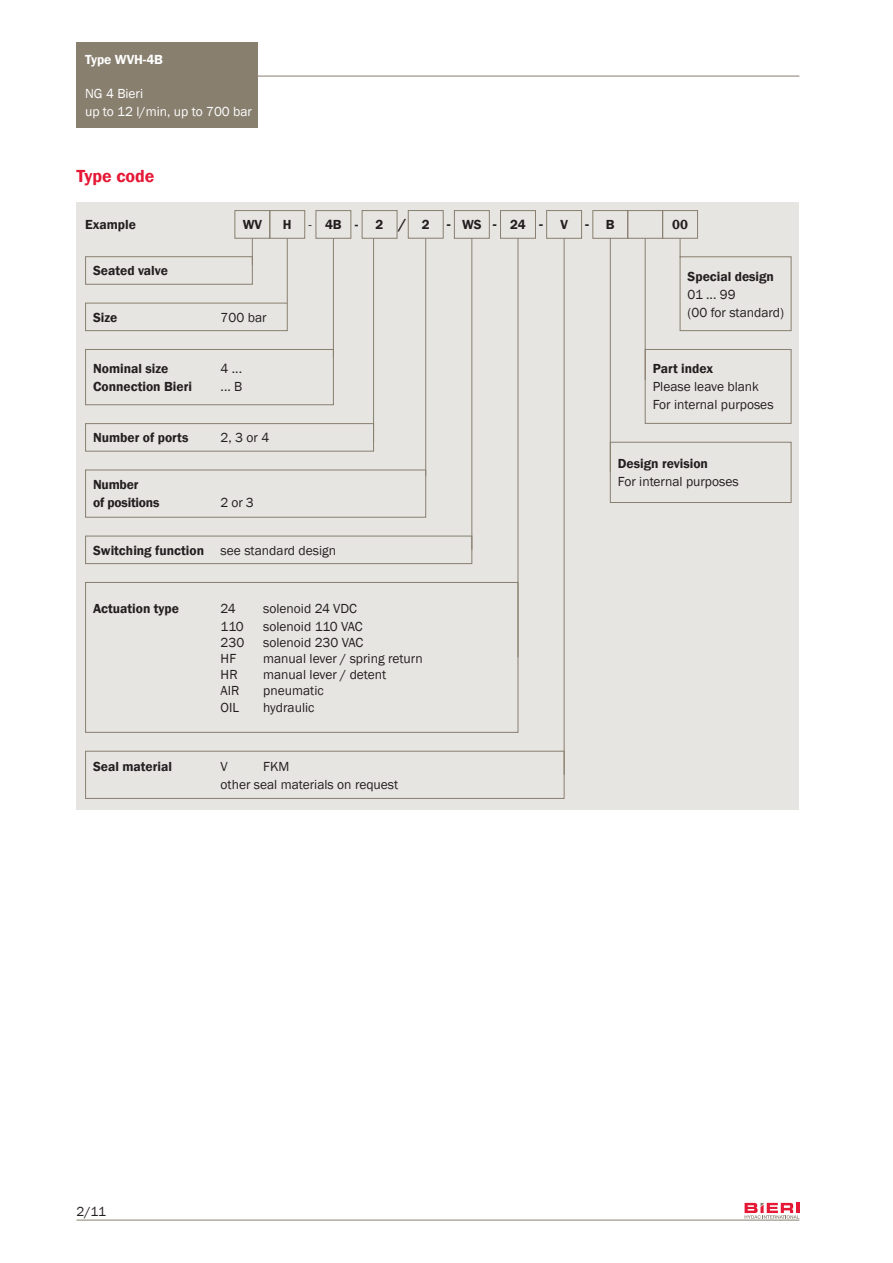
<style>
.page{position:relative;width:893px;height:1263px;background:#fff}
.page>*{position:absolute;margin:0;border:0;box-sizing:border-box;transform-origin:0 0}
._04_Titel_rot{font:600 18px "Franklin Gothic";color:#e51836}
.Bestellbeispiel_Bold{font:600 15px "Franklin Gothic";color:#231f20}
.Bestellbeispiel{font:13.5px "Franklin Gothic";color:#231f20}
.Bestellbeispiel_Bold-2{font:600 13.5px "Franklin Gothic";color:#231f20}
._07_Grundtext{font:13.5px "Franklin Gothic";color:#231f20}
.Paragraph_Style_1{font:13.5px "Franklin Gothic";color:#231f20}
.Paragraph_Style_1-2{font:600 13.5px "Franklin Gothic";color:#231f20}
.t1{font:13.5px/18px "Franklin Gothic";color:#fff}
.Bestellbeispiel_Bold-3{font:13.5px "Franklin Gothic";color:#231f20}
._07_Grundtext-2{font:600 13.5px "Franklin Gothic";color:#231f20}
.Bestellbeispiel-2{font:600 13.5px "Franklin Gothic";color:#231f20}
.t2{font:600 13.5px "Franklin Gothic";color:#fff}
._14_Typenschlüssel_F{font:600 13.5px "Franklin Gothic";color:#231f20}
.Typenschlüssel{font:600 13.5px "Franklin Gothic";color:#231f20}
.s1{font-weight:400}
</style>
<div class="page">
<div style="left:77px;top:43px;width:181px;height:33px;background:#887f6f"></div>
<div style="left:77px;top:76px;width:181px;height:52px;background:#887f6f"></div>
<hr style="left:258px;top:76px;width:541px;height:1px;background:#887f6f">
<svg style="left:745px;top:1203px;width:54px;height:16px"></svg>
<hr style="left:77px;top:1220px;width:722px;height:1px;background:#887f6f">
<div style="left:77px;top:202px;width:722px;height:607px;background:#e7e5e2"></div>
<svg style="left:252px;top:239px;width:1px;height:17px"></svg>
<hr style="left:287px;top:238px;width:1px;height:65px;background:#887f6f">
<hr style="left:333px;top:238px;width:1px;height:120px;background:#887f6f">
<hr style="left:373px;top:238px;width:1px;height:204px;background:#887f6f">
<div style="left:234px;top:210px;width:36px;height:29px;border:1px solid #887f6f"></div>
<div style="left:269px;top:210px;width:36px;height:29px;border:1px solid #887f6f"></div>
<hr style="left:471px;top:238px;width:1px;height:312px;background:#887f6f">
<div style="left:454px;top:210px;width:36px;height:29px;border:1px solid #887f6f"></div>
<hr style="left:425px;top:238px;width:1px;height:238px;background:#887f6f">
<div style="left:362px;top:210px;width:35px;height:29px;border:1px solid #887f6f"></div>
<div style="left:315px;top:210px;width:36px;height:29px;border:1px solid #887f6f"></div>
<div style="left:408px;top:210px;width:36px;height:29px;border:1px solid #887f6f"></div>
<hr style="left:518px;top:238px;width:1px;height:419px;background:#887f6f">
<hr style="left:564px;top:238px;width:1px;height:537px;background:#887f6f">
<div style="left:500px;top:210px;width:36px;height:29px;border:1px solid #887f6f"></div>
<div style="left:546px;top:210px;width:36px;height:29px;border:1px solid #887f6f"></div>
<svg style="left:680px;top:239px;width:1px;height:17px"></svg>
<div style="left:592px;top:210px;width:36px;height:29px;border:1px solid #887f6f"></div>
<div style="left:627px;top:210px;width:36px;height:29px;border:1px solid #887f6f"></div>
<div style="left:662px;top:210px;width:36px;height:29px;border:1px solid #887f6f"></div>
<hr style="left:645px;top:238px;width:1px;height:142px;background:#887f6f">
<hr style="left:610px;top:238px;width:1px;height:234px;background:#887f6f">
<div style="left:610px;top:442px;width:181px;height:61px;border:1px solid #887f6f"></div>
<div style="left:645px;top:349px;width:146px;height:75px;border:1px solid #887f6f"></div>
<div style="left:85px;top:256px;width:168px;height:29px;border:1px solid #887f6f"></div>
<div style="left:85px;top:303px;width:203px;height:28px;border:1px solid #887f6f"></div>
<div style="left:85px;top:423px;width:289px;height:29px;border:1px solid #887f6f"></div>
<div style="left:85px;top:751px;width:479px;height:48px;border:1px solid #887f6f"></div>
<div style="left:85px;top:470px;width:341px;height:48px;border:1px solid #887f6f"></div>
<div style="left:85px;top:536px;width:387px;height:28px;border:1px solid #887f6f"></div>
<div style="left:680px;top:256px;width:111px;height:75px;border:1px solid #887f6f"></div>
<div style="left:85px;top:349px;width:249px;height:56px;border:1px solid #887f6f"></div>
<div style="left:85px;top:582px;width:433px;height:151px;border:1px solid #887f6f"></div>
<p class="t2" style="left:85px;top:51px;width:80px">Type WVH-4B</p>
<p class="t1" style="left:85px;top:84px;width:169px">NG 4 Bieri<br>up to 12 l/min, up to 700 bar</p>
<p class="_04_Titel_rot" style="left:77px;top:165px;width:80px">Type code</p>
<p class="Typenschlüssel" style="left:243px;top:216px;width:21px">WV</p>
<p class="Bestellbeispiel_Bold-2" style="left:283px;top:216px;width:10px">H</p>
<p class="Bestellbeispiel" style="left:309px;top:216px;width:5px">-</p>
<p class="Bestellbeispiel_Bold-2" style="left:325px;top:216px;width:18px">4B</p>
<p class="Bestellbeispiel_Bold-2" style="left:355px;top:216px;width:5px">-</p>
<p class="Bestellbeispiel_Bold-2" style="left:376px;top:216px;width:9px">2</p>
<p class="Bestellbeispiel_Bold" style="left:399px;top:215px;width:10px">/</p>
<p class="Bestellbeispiel_Bold-2" style="left:422px;top:216px;width:9px">2</p>
<p class="Bestellbeispiel_Bold" style="left:447px;top:215px;width:5px">-</p>
<p class="Bestellbeispiel_Bold-2" style="left:462px;top:216px;width:21px">WS</p>
<p class="Bestellbeispiel_Bold" style="left:493px;top:215px;width:5px">-</p>
<p class="Bestellbeispiel_Bold-2" style="left:510px;top:216px;width:17px">24</p>
<p class="Bestellbeispiel_Bold" style="left:539px;top:215px;width:5px">-</p>
<p class="Bestellbeispiel_Bold-2" style="left:560px;top:216px;width:9px">V</p>
<p class="Bestellbeispiel_Bold" style="left:585px;top:215px;width:5px">-</p>
<p class="Bestellbeispiel_Bold-2" style="left:606px;top:216px;width:10px">B</p>
<p class="Bestellbeispiel_Bold-2" style="left:672px;top:216px;width:17px">00</p>
<p class="Bestellbeispiel_Bold-2" style="left:85px;top:216px;width:52px">Example</p>
<p class="Bestellbeispiel_Bold-2" style="left:93px;top:262px;width:76px">Seated valve</p>
<p class="Bestellbeispiel_Bold-2" style="left:93px;top:309px;width:26px">Size</p>
<p class="Bestellbeispiel_Bold-3" style="left:221px;top:309px;width:47px">700 bar</p>
<p class="Bestellbeispiel_Bold-2" style="left:688px;top:268px;width:88px">Special design</p>
<p class="Bestellbeispiel" style="left:688px;top:286px;width:50px">01 ... 99</p>
<p class="Bestellbeispiel" style="left:688px;top:304px;width:98px">(00 for standard)</p>
<p class="Paragraph_Style_1-2" style="left:93px;top:360px;width:77px">Nominal size</p>
<p class="Paragraph_Style_1" style="left:221px;top:360px;width:23px">4 ...</p>
<p class="Paragraph_Style_1-2" style="left:93px;top:378px;width:100px">Connection Bieri</p>
<p class="Paragraph_Style_1" style="left:221px;top:378px;width:23px">... B</p>
<p class="Bestellbeispiel_Bold-2" style="left:93px;top:429px;width:97px">Number of ports</p>
<p class="Bestellbeispiel_Bold-3" style="left:221px;top:429px;width:50px">2, 3 or 4</p>
<p class="Bestellbeispiel_Bold-2" style="left:93px;top:476px;width:47px">Number</p>
<p class="Bestellbeispiel_Bold-2" style="left:93px;top:494px;width:68px">of positions</p>
<p class="Bestellbeispiel_Bold-3" style="left:221px;top:494px;width:35px">2 or 3</p>
<p class="Bestellbeispiel_Bold-2" style="left:93px;top:542px;width:245px">Switching function <span class="s1">see standard design</span></p>
<p class="Paragraph_Style_1-2" style="left:93px;top:600px;width:88px">Actuation type</p>
<p class="Paragraph_Style_1" style="left:221px;top:600px;width:17px">24</p>
<p class="Paragraph_Style_1" style="left:263px;top:600px;width:95px">solenoid 24 VDC</p>
<p class="Paragraph_Style_1" style="left:221px;top:618px;width:25px">110</p>
<p class="Paragraph_Style_1" style="left:263px;top:618px;width:101px">solenoid 110 VAC</p>
<p class="Bestellbeispiel" style="left:221px;top:634px;width:25px">230</p>
<p class="Bestellbeispiel" style="left:263px;top:634px;width:102px">solenoid 230 VAC</p>
<p class="Bestellbeispiel" style="left:221px;top:650px;width:17px">HF</p>
<p class="Bestellbeispiel" style="left:263px;top:650px;width:161px">manual lever / spring return</p>
<p class="Bestellbeispiel" style="left:221px;top:666px;width:18px">HR</p>
<p class="Bestellbeispiel" style="left:263px;top:666px;width:125px">manual lever / detent</p>
<p class="Bestellbeispiel" style="left:221px;top:682px;width:20px">AIR</p>
<p class="Bestellbeispiel" style="left:263px;top:682px;width:62px">pneumatic</p>
<p class="Bestellbeispiel" style="left:221px;top:699px;width:20px">OIL</p>
<p class="Bestellbeispiel" style="left:263px;top:699px;width:53px">hydraulic</p>
<p class="Bestellbeispiel-2" style="left:93px;top:758px;width:80px">Seal material</p>
<p class="Bestellbeispiel" style="left:221px;top:758px;width:9px">V</p>
<p class="Bestellbeispiel" style="left:263px;top:758px;width:28px">FKM</p>
<p class="Bestellbeispiel" style="left:221px;top:776px;width:179px">other seal materials on request</p>
<p class="Bestellbeispiel" style="left:77px;top:1203px;width:31px">2/11</p>
<p class="_14_Typenschlüssel_F" style="left:653px;top:360px;width:62px">Part index</p>
<p class="_07_Grundtext" style="left:653px;top:378px;width:108px">Please leave blank</p>
<p class="_07_Grundtext" style="left:653px;top:396px;width:122px">For internal purposes</p>
<p class="_07_Grundtext-2" style="left:618px;top:455px;width:92px">Design revision</p>
<p class="_07_Grundtext" style="left:618px;top:473px;width:122px">For internal purposes</p>
</div>
